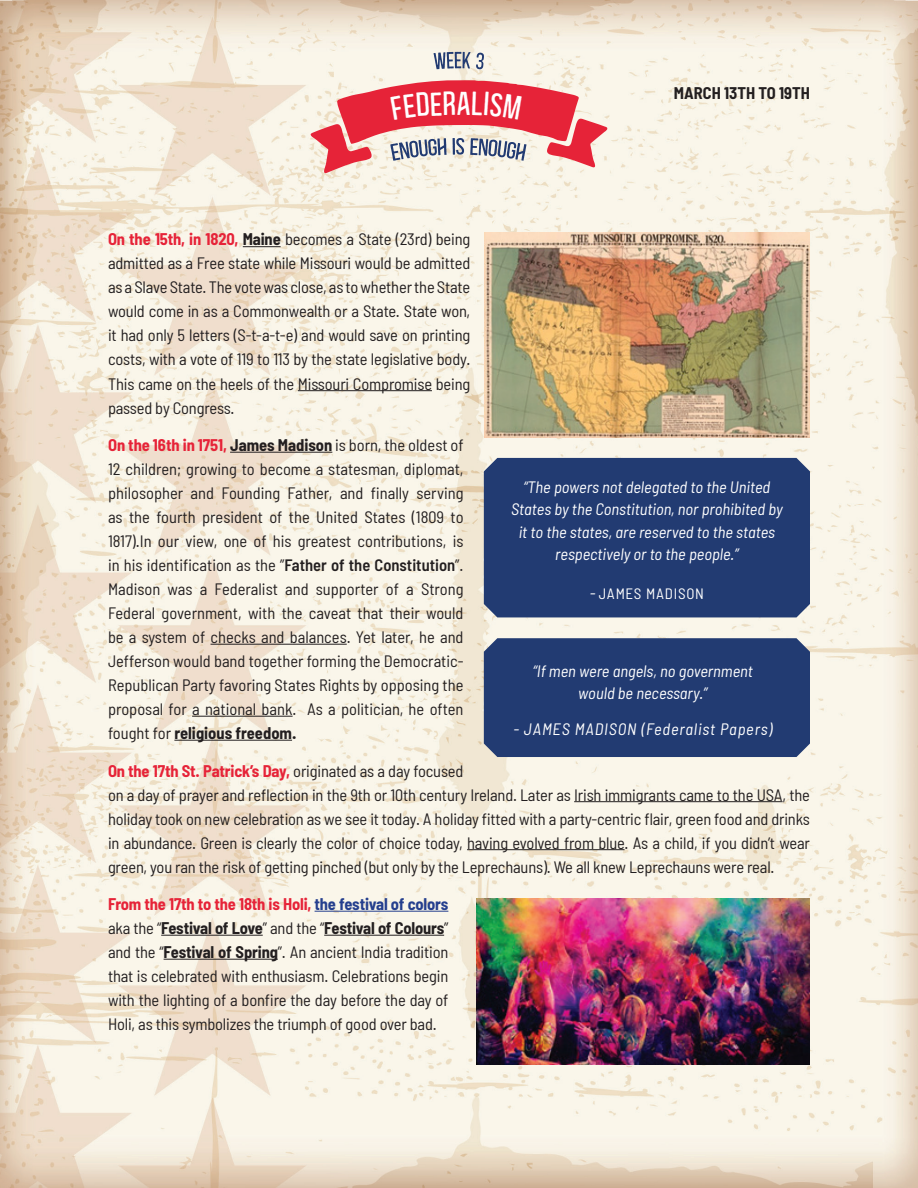
<style>
.page{position:relative;width:918px;height:1188px;background:#fff}
.page>*{position:absolute;margin:0;border:0;box-sizing:border-box;transform-origin:0 0}
.t1{font:33.45px "Blackside";color:#fff}
.t2{font:semi-condensed 16.5px/24px "Barlow";letter-spacing:-.01em;color:#231f20;text-align:justify}
.t3{font:italic semi-condensed 16.5px/22.5px "Barlow";color:#fff;text-align:center}
.t4{font:italic semi-condensed 16.5px "Barlow";letter-spacing:.05em;color:#fff}
.t5{font:700 semi-condensed 16.5px "Barlow";color:#231f20}
.t6{font:semi-condensed 15px "Barlow";letter-spacing:.05em;color:#fff}
.s1{font-weight:700;color:#e62338}
.s2{font-weight:700}
.s3{font-weight:600}
.s4{font-weight:700;color:#253f8e}
.s5{font-style:italic;font-size:16.5px}
</style>
<div class="page">
<img style="left:0;top:0;width:918px;height:1188px">
<hr style="left:243px;top:246px;width:38px;height:1px;background:#231f20">
<hr style="left:298px;top:390px;width:134px;height:1px;background:#231f20">
<hr style="left:230px;top:452px;width:102px;height:1px;background:#231f20">
<hr style="left:211px;top:644px;width:136px;height:1px;background:#231f20">
<hr style="left:192px;top:716px;width:101px;height:1px;background:#231f20">
<hr style="left:174px;top:740px;width:118px;height:1px;background:#231f20">
<hr style="left:574px;top:801px;width:209px;height:1px;background:#231f20">
<hr style="left:467px;top:849px;width:158px;height:1px;background:#231f20">
<hr style="left:315px;top:911px;width:133px;height:1px;background:#253f8e">
<hr style="left:161px;top:935px;width:102px;height:1px;background:#231f20">
<hr style="left:324px;top:935px;width:120px;height:1px;background:#231f20">
<hr style="left:164px;top:959px;width:114px;height:1px;background:#231f20">
<div style="left:484px;top:458px;width:326px;height:159px;background:#223b72"></div>
<div style="left:484px;top:638px;width:326px;height:119px;background:#223b72"></div>
<svg style="left:434px;top:52px;width:50px;height:17px"></svg>
<img style="left:484px;top:232px;width:326px;height:205px">
<img style="left:476px;top:899px;width:334px;height:165px">
<svg style="left:310px;top:80px;width:298px;height:94px;background:#e78b90"></svg>
<h1 class="t1" style="left:458px;top:87px;width:16px">a</h1>
<p class="t5" style="left:674px;top:83px;width:138px">MARCH 13TH TO 19TH</p>
<p class="t2" style="left:108px;top:227px;width:364px"><span class="s1">On the 15th, in 1820,</span> <span class="s2">Maine</span> becomes a State (23rd) being admitted as a Free state while Missouri would be admitted as a Slave State. The vote was close, as to whether the State would come in as a Commonwealth or a State. State won, it had only 5 letters (S-t-a-t-e) and would save on printing costs, with a vote of 119 to 113 by the state legislative body.<br>This came on the heels of the Missouri Compromise being passed by Congress.</p>
<p class="t2" style="left:108px;top:433px;width:357px"><span class="s1">On the 16th in 1751,</span> <span class="s2">James Madison</span> is born, the oldest of 12 children; growing to become a statesman, diplomat, philosopher and Founding Father, and finally serving as the fourth president of the United States (1809 to 1817).In our view, one of his greatest contributions, is in his identification as the ”<span class="s3">Father of the Constitution</span>”.<br>Madison was a Federalist and supporter of a Strong Federal government, with the caveat that their would be a system of checks and balances. Yet later, he and Jefferson would band together forming the Democratic-Republican Party favoring States Rights by opposing the proposal for a national bank. As a politician, he often fought for <span class="s2">religious freedom.</span></p>
<p class="t2" style="left:108px;top:758px;width:704px;text-align:left"><span class="s1">On the 17th St. Patrick’s Day,</span> originated as a day focused<br>on a day of prayer and reflection in the 9th or 10th century Ireland. Later as Irish immigrants came to the USA, the holiday took on new celebration as we see it today. A holiday fitted with a party-centric flair, green food and drinks in abundance. Green is clearly the color of choice today, having evolved from blue. As a child, if you didn’t wear green, you ran the risk of getting pinched (but only by the Leprechauns). We all knew Leprechauns were real.</p>
<p class="t2" style="left:108px;top:892px;width:342px"><span class="s1">From the 17th to the 18th is Holi,</span> <span class="s4">the festival of colors </span>aka the “<span class="s2">Festival of Love</span>” and the “<span class="s2">Festival of Colours</span>” and the “<span class="s2">Festival of Spring</span>”. An ancient India tradition that is celebrated with enthusiasm. Celebrations begin with the lighting of a bonfire the day before the day of Holi, as this symbolizes the triumph of good over bad.</p>
<p class="t3" style="left:511px;top:475px;width:273px">“The powers not delegated to the United States by the Constitution, nor prohibited by it to the states, are reserved to the states respectively or to the people.”</p>
<p class="t6" style="left:590px;top:584px;width:116px"><span class="s5">-</span> JAMES MADISON</p>
<p class="t3" style="left:533px;top:659px;width:222px">“If men were angels, no government would be necessary.”</p>
<p class="t4" style="left:513px;top:719px;width:260px">- JAMES MADISON (Federalist Papers)</p>
</div>
